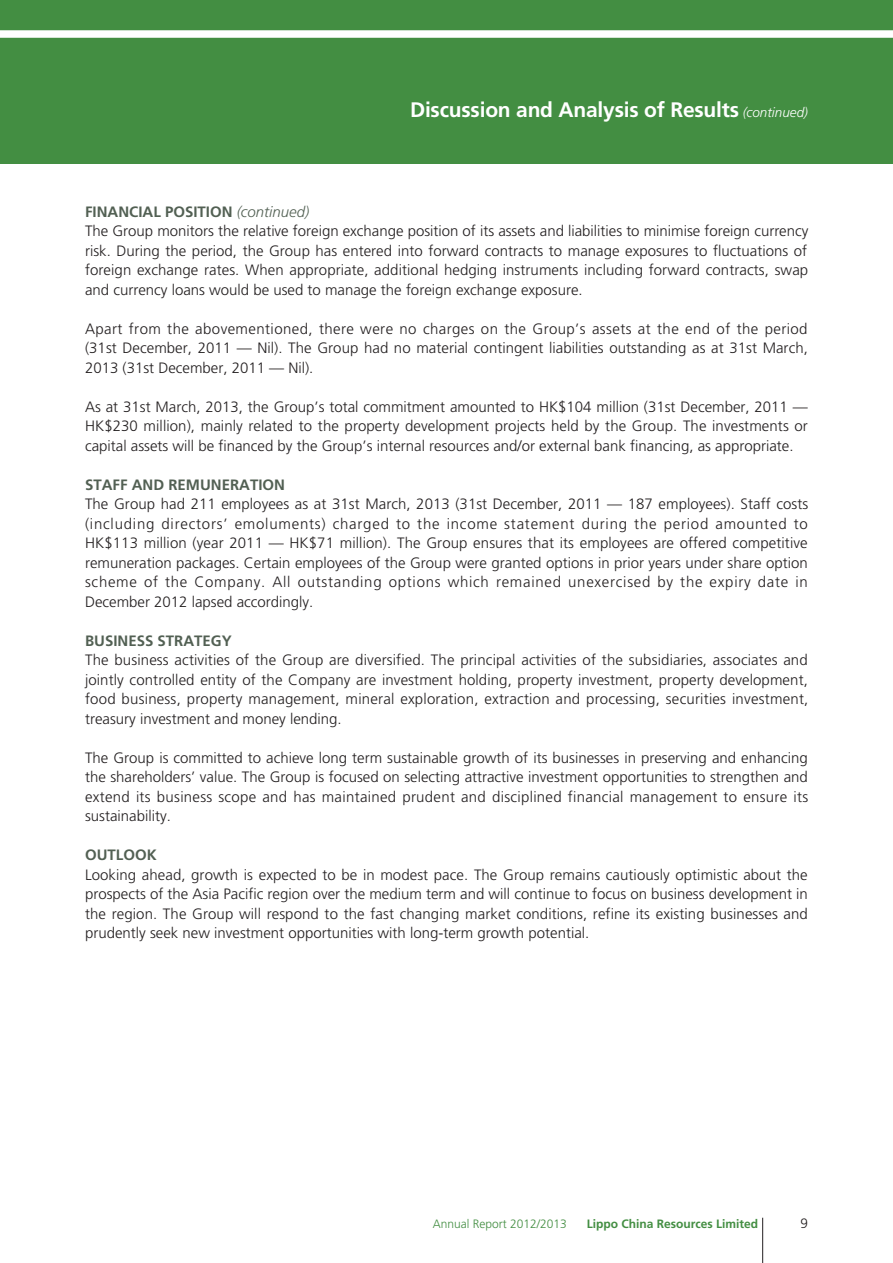
<style>
.page{position:relative;width:893px;height:1263px;background:#fff}
.page>*{position:absolute;margin:0;border:0;box-sizing:border-box;transform-origin:0 0}
.t1{font:700 21px "Frutiger LT Std";letter-spacing:-.01em;color:#fff}
.t2{font:300 15px/19.5px "Frutiger LT Std";color:#231f20;text-align:justify}
.t3{font:700 15px "Frutiger LT Std";color:#526053}
.t4{font:300 13.65px "Frutiger LT Std";color:#231f20}
.t5{font:700 12.15px "Frutiger LT Std";color:#438e42}
.t6{font:300 12.15px "Frutiger LT Std";color:#438e42}
.s1{font-weight:300;font-style:italic;font-size:13.5px}
.s2{font-weight:700;color:#526053}
.s3{font-style:italic;color:#526053}
</style>
<div class="page">
<hr style="left:762px;top:1218px;width:1px;height:45px;background:#231f20">
<div style="left:0;top:0;width:893px;height:163px;background:#438e42"></div>
<div style="left:0;top:30px;width:893px;height:8px;background:#fff"></div>
<h1 class="t1" style="left:410px;top:97px;width:399px">Discussion and Analysis of Results <span class="s1">(continued)</span></h1>
<p class="t2" style="left:85px;top:202px;width:725px;text-align:left"><span class="s2">FINANCIAL POSITION</span> <span class="s3">(continued)<br></span>The Group monitors the relative foreign exchange position of its assets and liabilities to minimise foreign currency risk. During the period, the Group has entered into forward contracts to manage exposures to fluctuations of foreign exchange rates. When appropriate, additional hedging instruments including forward contracts, swap and currency loans would be used to manage the foreign exchange exposure.</p>
<p class="t2" style="left:85px;top:319px;width:724px">Apart from the abovementioned, there were no charges on the Group’s assets at the end of the period (31st December, 2011 — Nil). The Group had no material contingent liabilities outstanding as at 31st March, 2013 (31st December, 2011 — Nil).</p>
<p class="t2" style="left:85px;top:397px;width:724px">As at 31st March, 2013, the Group’s total commitment amounted to HK$104 million (31st December, 2011 — HK$230 million), mainly related to the property development projects held by the Group. The investments or capital assets will be financed by the Group’s internal resources and/or external bank financing, as appropriate.</p>
<p class="t3" style="left:85px;top:476px;width:202px">STAFF AND REMUNERATION</p>
<p class="t2" style="left:85px;top:494px;width:725px">The Group had 211 employees as at 31st March, 2013 (31st December, 2011 — 187 employees). Staff costs (including directors’ emoluments) charged to the income statement during the period amounted to HK$113 million (year 2011 — HK$71 million). The Group ensures that its employees are offered competitive remuneration packages. Certain employees of the Group were granted options in prior years under share option scheme of the Company. All outstanding options which remained unexercised by the expiry date in December 2012 lapsed accordingly.</p>
<p class="t3" style="left:85px;top:632px;width:148px">BUSINESS STRATEGY</p>
<p class="t2" style="left:85px;top:650px;width:725px">The business activities of the Group are diversified. The principal activities of the subsidiaries, associates and jointly controlled entity of the Company are investment holding, property investment, property development, food business, property management, mineral exploration, extraction and processing, securities investment, treasury investment and money lending.</p>
<p class="t2" style="left:85px;top:748px;width:725px">The Group is committed to achieve long term sustainable growth of its businesses in preserving and enhancing the shareholders’ value. The Group is focused on selecting attractive investment opportunities to strengthen and extend its business scope and has maintained prudent and disciplined financial management to ensure its sustainability.</p>
<p class="t3" style="left:85px;top:846px;width:73px">OUTLOOK</p>
<p class="t2" style="left:85px;top:865px;width:724px">Looking ahead, growth is expected to be in modest pace. The Group remains cautiously optimistic about the prospects of the Asia Pacific region over the medium term and will continue to focus on business development in the region. The Group will respond to the fast changing market conditions, refine its existing businesses and prudently seek new investment opportunities with long-term growth potential.</p>
<p class="t6" style="left:433px;top:1217px;width:136px">Annual Report 2012/2013</p>
<p class="t5" style="left:587px;top:1217px;width:173px">Lippo China Resources Limited</p>
<p class="t4" style="left:800px;top:1216px;width:9px">9</p>
</div>
